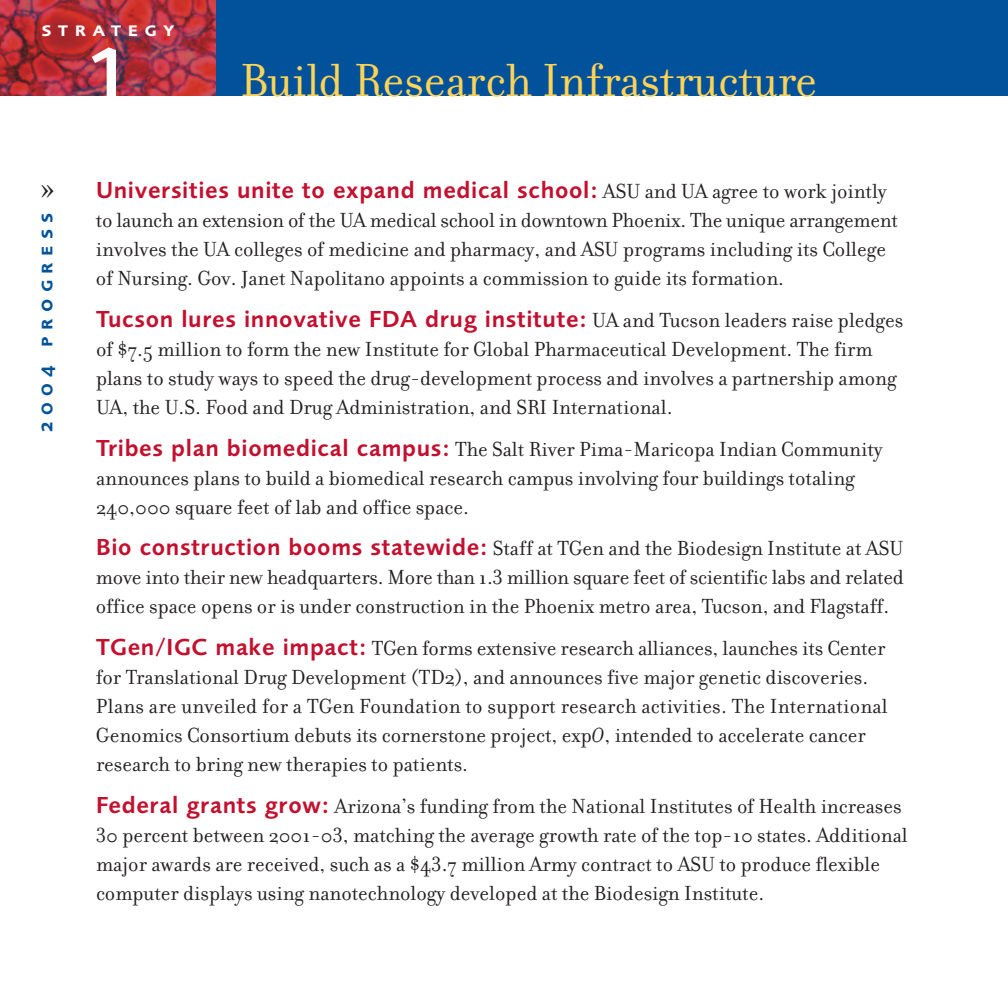
<style>
.page{position:relative;width:1008px;height:1008px;background:#fff}
.page>*{position:absolute;margin:0;border:0;box-sizing:border-box;transform-origin:0 0}
.t1{font:72px "Foundry Sans Demi";color:#fff}
.t2{font:50px "Filosofia";color:#fed356}
.t3{font:300 25.6px "Centennial";color:#231f20}
.t4{font:24px "Foundry Sans Demi";letter-spacing:.03em;color:#c3102f}
.t5{font:22px/29px "Filosofia";color:#231f20}
.t6{font:20px "Foundry Sans Exp Demi";letter-spacing:.315em;color:#01529a}
.t7{font:20px "Foundry Sans Exp Demi";letter-spacing:.315em;color:#fff}
.s1{font-family:"Filosofia";font-size:22px;color:#231f20}
.s2{font-family:"Foundry Sans Demi";font-size:24px;color:#c3102f}
.s3{font-style:italic}
</style>
<div class="page">
<img style="left:0;top:0;width:216px;height:96px">
<div style="left:216px;top:0;width:792px;height:96px;background:#01529a"></div>
<p class="t7" style="left:41px;top:18px;width:135px">strategy</p>
<h1 class="t1" style="left:87px;top:45px;width:43px">1</h1>
<h2 class="t2" style="left:240px;top:50px;width:578px">Build Research Infrastructure</h2>
<p class="t3" style="left:40px;top:179px;width:16px">»</p>
<p class="t6" style="left:34px;top:432px;width:221px;rotate:-90deg">2004 progress</p>
<p class="t4" style="left:96px;top:181px;width:792px">Universities unite to expand medical school: <span class="s1">ASU and UA agree to work jointly</span></p>
<p class="t5" style="left:96px;top:205px;width:803px">to launch an extension of the UA medical school in downtown Phoenix. The unique arrangement involves the UA colleges of medicine and pharmacy, and ASU programs including its College of Nursing. Gov. Janet Napolitano appoints a commission to guide its formation.</p>
<p class="t4" style="left:96px;top:310px;width:809px">Tucson lures innovative FDA drug institute: <span class="s1">UA and Tucson leaders raise pledges</span></p>
<p class="t5" style="left:96px;top:334px;width:802px">of $7.5 million to form the new Institute for Global Pharmaceutical Development. The firm plans to study ways to speed the drug-development process and involves a partnership among<br>UA, the U.S. Food and Drug Administration, and SRI International.</p>
<p class="t5" style="left:96px;top:434px;width:788px"><span class="s2">Tribes plan biomedical campus:</span> The Salt River Pima-Maricopa Indian Community announces plans to build a biomedical research campus involving four buildings totaling<br>240,000 square feet of lab and office space.</p>
<p class="t5" style="left:96px;top:533px;width:810px;text-align:justify"><span class="s2">Bio construction booms statewide:</span> Staff at TGen and the Biodesign Institute at ASU move into their new headquarters. More than 1.3 million square feet of scientific labs and related office space opens or is under construction in the Phoenix metro area, Tucson, and Flagstaff.</p>
<p class="t5" style="left:96px;top:633px;width:793px"><span class="s2">TGen/IGC make impact:</span> TGen forms extensive research alliances, launches its Center for Translational Drug Development (TD2), and announces five major genetic discoveries.<br>Plans are unveiled for a TGen Foundation to support research activities. The International Genomics Consortium debuts its cornerstone project, exp<span class="s3">O</span>, intended to accelerate cancer research to bring new therapies to patients.</p>
<p class="t5" style="left:96px;top:791px;width:813px"><span class="s2">Federal grants grow:</span> Arizona’s funding from the National Institutes of Health increases 30 percent between 2001-03, matching the average growth rate of the top-10 states. Additional major awards are received, such as a $43.7 million Army contract to ASU to produce flexible computer displays using nanotechnology developed at the Biodesign Institute.</p>
</div>
